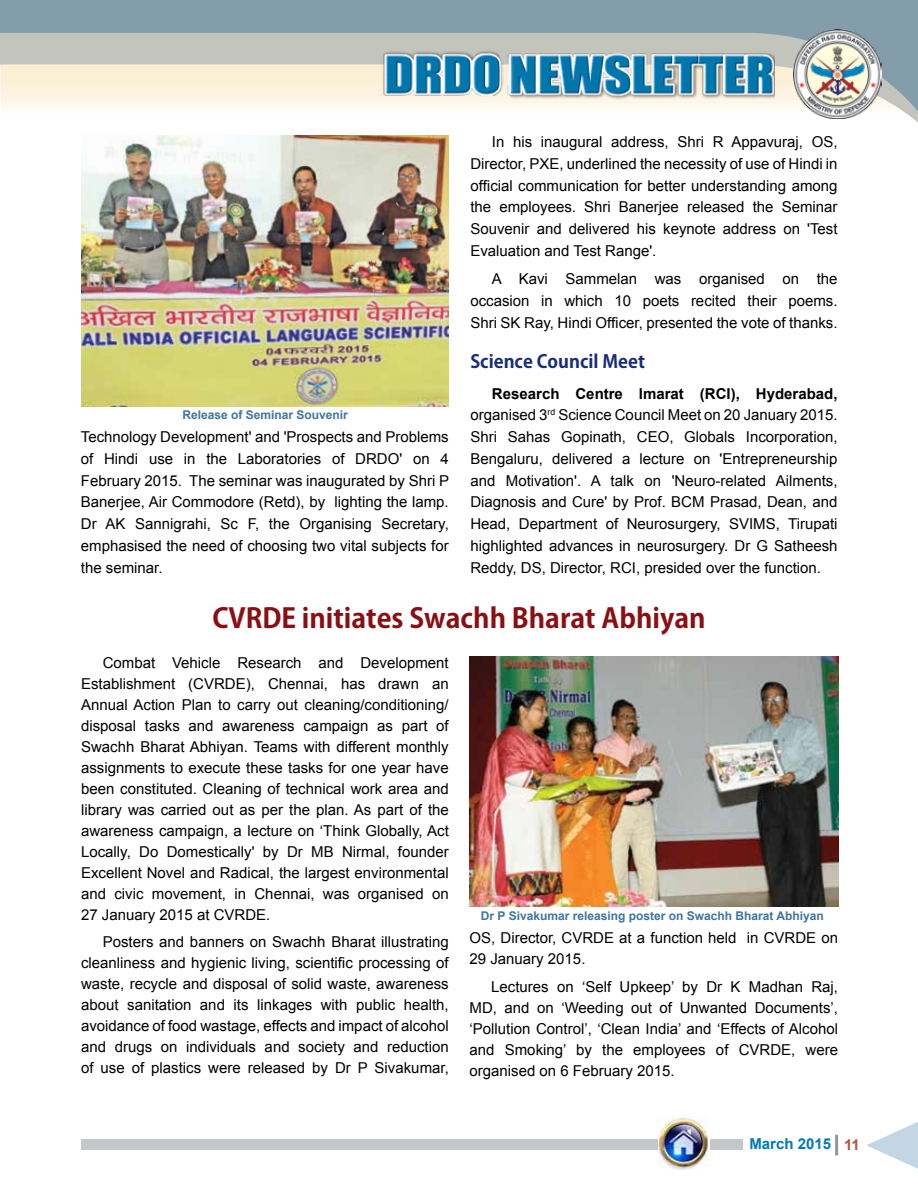
<style>
.page{position:relative;width:918px;height:1188px;background:#fff}
.page>*{position:absolute;margin:0;border:0;box-sizing:border-box;transform-origin:0 0}
.t1{font:700 27px "Koz Go Pro";color:#8b0f12}
.t2{font:700 18px "Koz Go Pro";color:#182e7a}
.t3{font:15px/21px "Arial";color:#000;text-align:justify}
.t4{font:700 15px "Arial";color:#007bb3}
.t5{font:700 12px "Arial";color:#40759d}
.s1{font-weight:700}
.s2{color:#b7513f}
</style>
<div class="page">
<hr style="left:835px;top:1135px;width:3px;height:20px;background:#939598">
<div style="left:81px;top:1139px;width:661px;height:11px;background:#c4c8cb"></div>
<svg style="left:866px;top:1122px;width:52px;height:47px"></svg>
<svg style="left:1px;top:0;width:917px;height:141px"></svg>
<svg style="left:0;top:0;width:1px;height:95px"></svg>
<img style="left:379px;top:50px;width:396px;height:49px">
<img style="left:793px;top:29px;width:89px;height:89px">
<img style="left:658px;top:1118px;width:51px;height:51px">
<img style="left:81px;top:135px;width:367px;height:271px">
<img style="left:470px;top:657px;width:368px;height:250px">
<p class="t5" style="left:183px;top:406px;width:167px">Release of Seminar Souvenir</p>
<p class="t3" style="left:81px;top:426px;width:370px;line-height:21.8px">Technology Development' and 'Prospects and Problems of Hindi use in the Laboratories of DRDO' on 4<br>February 2015. The seminar was inaugurated by Shri P Banerjee, Air Commodore (Retd), by lighting the lamp.<br>Dr AK Sannigrahi, Sc F, the Organising Secretary, emphasised the need of choosing two vital subjects for the seminar.</p>
<p class="t3" style="left:470px;top:131px;width:369px;line-height:21.8px;text-indent:22px">In his inaugural address, Shri R Appavuraj, OS, Director, PXE, underlined the necessity of use of Hindi in official communication for better understanding among the employees. Shri Banerjee released the Seminar Souvenir and delivered his keynote address on 'Test Evaluation and Test Range'.</p>
<p class="t3" style="left:470px;top:268px;width:369px;line-height:21.8px;text-indent:22px">A Kavi Sammelan was organised on the occasion in which 10 poets recited their poems.<br>Shri SK Ray, Hindi Officer, presented the vote of thanks.</p>
<p class="t2" style="left:470px;top:350px;width:176px">Science Council Meet</p>
<p class="t3" style="left:470px;top:383px;width:369px;line-height:21.8px;text-indent:22px"><span class="s1">Research Centre Imarat (RCI), Hyderabad, </span>organised 3<sup>rd</sup> Science Council Meet on 20 January 2015.<br>Shri Sahas Gopinath, CEO, Globals Incorporation, Bengaluru, delivered a lecture on 'Entrepreneurship and Motivation'. A talk on 'Neuro-related Ailments, Diagnosis and Cure' by Prof. BCM Prasad, Dean, and Head, Department of Neurosurgery, SVIMS, Tirupati highlighted advances in neurosurgery. Dr G Satheesh Reddy, DS, Director, RCI, presided over the function.</p>
<h1 class="t1" style="left:212px;top:601px;width:495px">CVRDE initiates Swachh Bharat Abhiyan</h1>
<p class="t3" style="left:81px;top:652px;width:369px;text-indent:22px">Combat Vehicle Research and Development Establishment (CVRDE), Chennai, has drawn an Annual Action Plan to carry out cleaning/conditioning/ disposal tasks and awareness campaign as part of Swachh Bharat Abhiyan. Teams with different monthly assignments to execute these tasks for one year have been constituted. Cleaning of technical work area and library was carried out as per the plan. As part of the awareness campaign, a lecture on ‘Think Globally, Act Locally, Do Domestically' by Dr MB Nirmal, founder Excellent Novel and Radical, the largest environmental and civic movement, in Chennai, was organised on 27 January 2015 at CVRDE.</p>
<p class="t3" style="left:81px;top:932px;width:369px;text-indent:22px">Posters and banners on Swachh Bharat illustrating cleanliness and hygienic living, scientific processing of waste, recycle and disposal of solid waste, awareness about sanitation and its linkages with public health, avoidance of food wastage, effects and impact of alcohol and drugs on individuals and society and reduction of use of plastics were released by Dr P Sivakumar,</p>
<p class="t3" style="left:470px;top:927px;width:370px">OS, Director, CVRDE at a function held in CVRDE on<br>29 January 2015.</p>
<p class="t5" style="left:481px;top:908px;width:344px">Dr P Sivakumar releasing poster on Swachh Bharat Abhiyan</p>
<p class="t3" style="left:470px;top:976px;width:370px;text-indent:22px">Lectures on ‘Self Upkeep’ by Dr K Madhan Raj, MD, and on ‘Weeding out of Unwanted Documents’, ‘Pollution Control’, ‘Clean India’ and ‘Effects of Alcohol and Smoking’ by the employees of CVRDE, were organised on 6 February 2015.</p>
<p class="t4" style="left:749px;top:1134px;width:112px">March 2015 <span class="s2">11</span></p>
</div>
